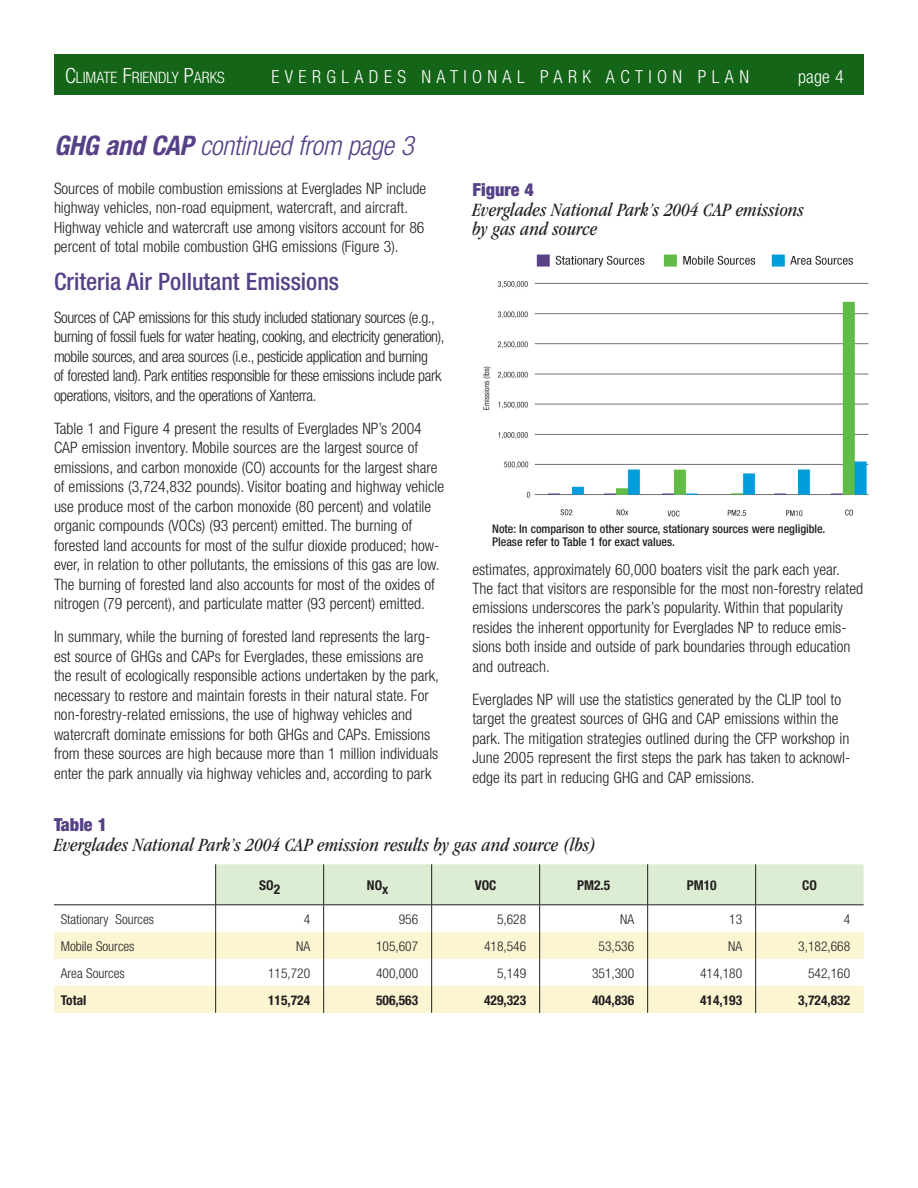
<style>
.page{position:relative;width:918px;height:1188px;background:#fff}
.page>*{position:absolute;margin:0;border:0;box-sizing:border-box;transform-origin:0 0}
.t1{font:italic 300 condensed 27px "Helvetica Neue";letter-spacing:-.01em;color:#564187}
.t2{font:500 condensed 24px "Helvetica Neue";color:#564187}
.t3{font:italic condensed 19.5px/19.5px "Garamond IT Cby BT";color:#231f20}
.t4{font:300 condensed 18px "Helvetica Neue";letter-spacing:.3em;color:#fff}
.t5{font:900 condensed 18px "Helvetica Neue";color:#564187}
.t6{font:300 condensed 15.75px/19.5px "Helvetica Neue";color:#231f20}
.t7{font:300 condensed 15.75px/19.5px "Helvetica Neue";letter-spacing:-.025em;color:#231f20}
.t8{font:300 condensed 15.75px "Helvetica Neue";color:#fff}
.t9{font:300 condensed 13.5px "Helvetica Neue";color:#231f20}
.t10{font:700 condensed 13.5px "Helvetica Neue";color:#231f20}
.t11{font:500 condensed 12px/13.5px "Helvetica Neue";color:#231f20}
.s1{font-size:21px}
.s2{font-weight:700}
</style>
<div class="page">
<div style="left:54px;top:54px;width:810px;height:40px;background:#146517"></div>
<img style="left:483px;top:254px;width:386px;height:263px">
<svg style="left:54px;top:932px;width:161px;height:81px;fill:#fbf5d2"></svg>
<hr style="left:54px;top:904px;width:810px;height:1px;background:#231f20">
<svg style="left:215px;top:864px;width:649px;height:149px"></svg>
<p class="t8" style="left:65px;top:68px;width:161px"><span class="s1">C</span>LIMATE <span class="s1">F</span>RIENDLY <span class="s1">P</span>ARKS</p>
<p class="t4" style="left:272px;top:66px;width:479px">EVERGLADES NATIONAL PARK ACTION PLAN</p>
<p class="t4" style="left:798px;top:66px;width:47px">page 4</p>
<h1 class="t1" style="left:54px;top:130px;width:361px"><span class="s2">GHG and CAP</span> continued from page 3</h1>
<p class="t6" style="left:54px;top:178px;width:374px">Sources of mobile combustion emissions at Everglades NP include highway vehicles, non-road equipment, watercraft, and aircraft.<br>Highway vehicle and watercraft use among visitors account for 86 percent of total mobile combustion GHG emissions (Figure 3).</p>
<h3 class="t2" style="left:54px;top:267px;width:287px">Criteria Air Pollutant Emissions</h3>
<p class="t7" style="left:54px;top:307px;width:392px">Sources of CAP emissions for this study included stationary sources (e.g., burning of fossil fuels for water heating, cooking, and electricity generation), mobile sources, and area sources (i.e., pesticide application and burning<br>of forested land). Park entities responsible for these emissions include park operations, visitors, and the operations of Xanterra.</p>
<p class="t6" style="left:54px;top:418px;width:392px">Table 1 and Figure 4 present the results of Everglades NP’s 2004<br>CAP emission inventory. Mobile sources are the largest source of emissions, and carbon monoxide (CO) accounts for the largest share of emissions (3,724,832 pounds). Visitor boating and highway vehicle use produce most of the carbon monoxide (80 percent) and volatile organic compounds (VOCs) (93 percent) emitted. The burning of forested land accounts for most of the sulfur dioxide produced; how&shy;ever, in relation to other pollutants, the emissions of this gas are low.<br>The burning of forested land also accounts for most of the oxides of nitrogen (79 percent), and particulate matter (93 percent) emitted.</p>
<p class="t6" style="left:54px;top:627px;width:387px">In summary, while the burning of forested land represents the larg&shy;est source of GHGs and CAPs for Everglades, these emissions are the result of ecologically responsible actions undertaken by the park, necessary to restore and maintain forests in their natural state. For non-forestry-related emissions, the use of highway vehicles and watercraft dominate emissions for both GHGs and CAPs. Emissions from these sources are high because more than 1 million individuals enter the park annually via highway vehicles and, according to park</p>
<p class="t5" style="left:472px;top:179px;width:63px">Figure 4</p>
<p class="t3" style="left:472px;top:199px;width:333px">Everglades National Park’s 2004 CAP emissions by gas and source</p>
<p class="t11" style="left:492px;top:522px;width:335px">Note: In comparison to other source, stationary sources were negligible.<br>Please refer to Table 1 for exact values.</p>
<p class="t6" style="left:472px;top:559px;width:392px">estimates, approximately 60,000 boaters visit the park each year.<br>The fact that visitors are responsible for the most non-forestry related emissions underscores the park’s popularity. Within that popularity resides the inherent opportunity for Everglades NP to reduce emis&shy;sions both inside and outside of park boundaries through education and outreach.</p>
<p class="t6" style="left:472px;top:690px;width:379px">Everglades NP will use the statistics generated by the CLIP tool to target the greatest sources of GHG and CAP emissions within the park. The mitigation strategies outlined during the CFP workshop in June 2005 represent the first steps the park has taken to acknowl&shy;edge its part in reducing GHG and CAP emissions.</p>
<p class="t5" style="left:54px;top:814px;width:55px">Table 1</p>
<p class="t3" style="left:54px;top:835px;width:544px">Everglades National Park’s 2004 CAP emission results by gas and source (lbs)</p>
<p class="t10" style="left:259px;top:877px;width:22px">SO2</p>
<p class="t10" style="left:367px;top:877px;width:23px">NOx</p>
<p class="t10" style="left:475px;top:877px;width:23px">VOC</p>
<p class="t10" style="left:577px;top:877px;width:35px">PM2.5</p>
<p class="t10" style="left:687px;top:877px;width:31px">PM10</p>
<p class="t10" style="left:802px;top:877px;width:16px">CO</p>
<p class="t9" style="left:61px;top:911px;width:95px">Stationary Sources</p>
<p class="t9" style="left:304px;top:911px;width:8px">4</p>
<p class="t9" style="left:399px;top:911px;width:21px">956</p>
<p class="t9" style="left:497px;top:911px;width:31px">5,628</p>
<p class="t9" style="left:620px;top:911px;width:15px">NA</p>
<p class="t9" style="left:729px;top:911px;width:14px">13</p>
<p class="t9" style="left:844px;top:911px;width:8px">4</p>
<p class="t9" style="left:61px;top:938px;width:75px">Mobile Sources</p>
<p class="t9" style="left:296px;top:938px;width:15px">NA</p>
<p class="t9" style="left:376px;top:938px;width:44px">105,607</p>
<p class="t9" style="left:484px;top:938px;width:44px">418,546</p>
<p class="t9" style="left:599px;top:938px;width:37px">53,536</p>
<p class="t9" style="left:728px;top:938px;width:15px">NA</p>
<p class="t9" style="left:798px;top:938px;width:53px">3,182,668</p>
<p class="t9" style="left:61px;top:965px;width:66px">Area Sources</p>
<p class="t9" style="left:268px;top:965px;width:44px">115,720</p>
<p class="t9" style="left:376px;top:965px;width:44px">400,000</p>
<p class="t9" style="left:497px;top:965px;width:31px">5,149</p>
<p class="t9" style="left:592px;top:965px;width:44px">351,300</p>
<p class="t9" style="left:700px;top:965px;width:44px">414,180</p>
<p class="t9" style="left:808px;top:965px;width:44px">542,160</p>
<p class="t10" style="left:61px;top:992px;width:27px">Total</p>
<p class="t10" style="left:268px;top:992px;width:44px">115,724</p>
<p class="t10" style="left:376px;top:992px;width:44px">506,563</p>
<p class="t10" style="left:484px;top:992px;width:44px">429,323</p>
<p class="t10" style="left:592px;top:992px;width:44px">404,836</p>
<p class="t10" style="left:700px;top:992px;width:44px">414,193</p>
<p class="t10" style="left:798px;top:992px;width:53px">3,724,832</p>
</div>
